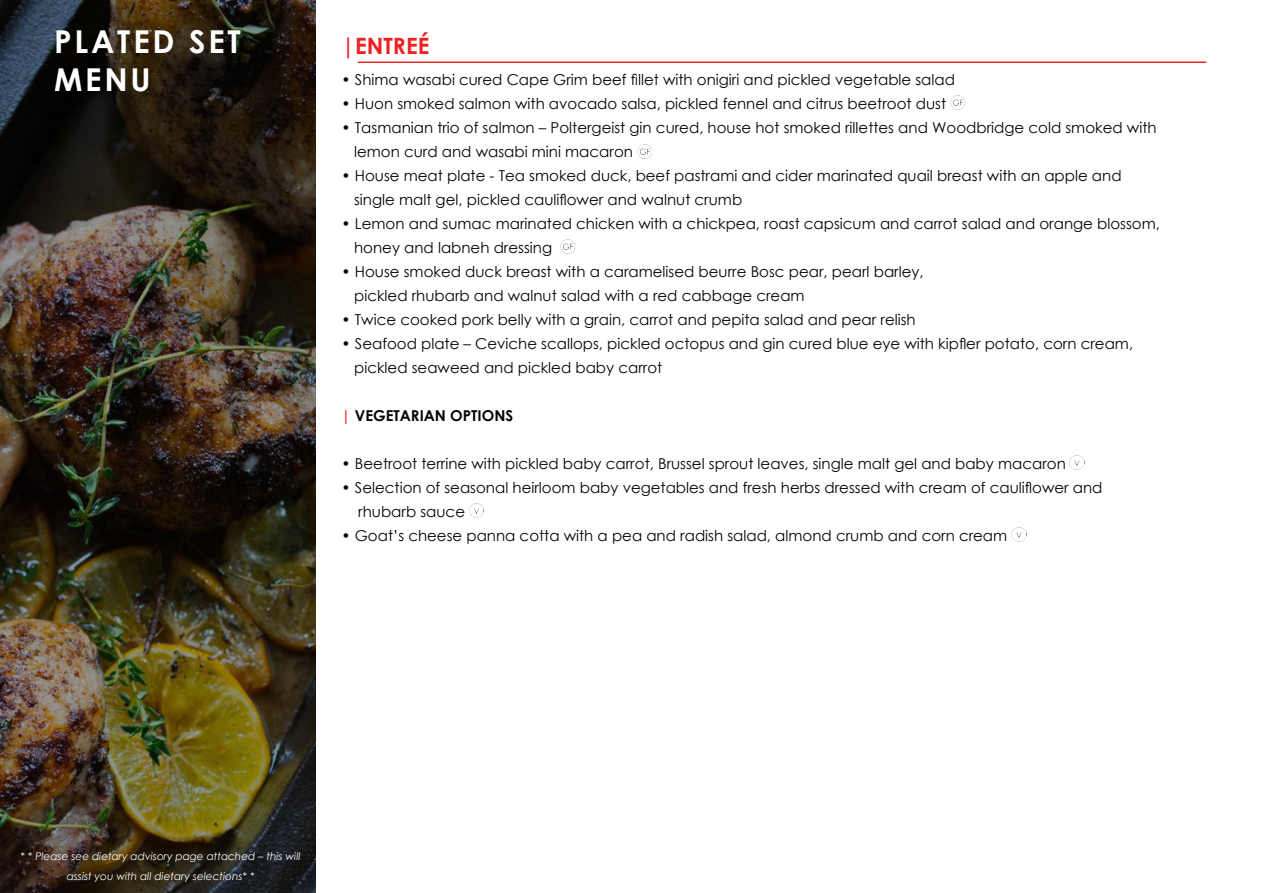
<style>
.page{position:relative;width:1263px;height:893px;background:#fff}
.page>*{position:absolute;margin:0;border:0;box-sizing:border-box;transform-origin:0 0}
.t1{font:700 31.5px/37.8px "Century Gothic";letter-spacing:.09em;color:#fff}
.t2{font:700 22.5px "Century Gothic";color:#ee2123}
.t3{font:15px "Century Gothic";color:#040503}
.t4{font:700 15px "Century Gothic";color:#040503}
.t5{font:italic 10.5px/19.5px "Century Gothic";color:#fff;text-align:center}
.s1{color:#ee2123}
</style>
<div class="page">
<img style="left:950px;top:95px;width:16px;height:14px">
<img style="left:637px;top:145px;width:16px;height:14px">
<img style="left:560px;top:239px;width:16px;height:14px">
<img style="left:1070px;top:455px;width:14px;height:14px">
<img style="left:469px;top:503px;width:15px;height:14px">
<img style="left:1011px;top:527px;width:15px;height:14px">
<img style="left:0;top:0;width:316px;height:893px">
<hr style="left:358px;top:62px;width:848px;height:1px;background:#ee2123">
<p class="t1" style="left:54px;top:21px;width:188px">PLATED SET<br>MENU</p>
<p class="t2" style="left:342px;top:28px;width:89px">|ENTREÉ</p>
<p class="t3" style="left:342px;top:69px;width:615px">• Shima wasabi cured Cape Grim beef fillet with onigiri and pickled vegetable salad</p>
<p class="t3" style="left:342px;top:93px;width:606px">• Huon smoked salmon with avocado salsa, pickled fennel and citrus beetroot dust</p>
<p class="t3" style="left:342px;top:117px;width:816px">• Tasmanian trio of salmon – Poltergeist gin cured, house hot smoked rillettes and Woodbridge cold smoked with</p>
<p class="t3" style="left:354px;top:141px;width:280px">lemon curd and wasabi mini macaron</p>
<p class="t3" style="left:342px;top:165px;width:781px">• House meat plate - Tea smoked duck, beef pastrami and cider marinated quail breast with an apple and</p>
<p class="t3" style="left:354px;top:189px;width:390px">single malt gel, pickled cauliflower and walnut crumb</p>
<p class="t3" style="left:342px;top:213px;width:820px">• Lemon and sumac marinated chicken with a chickpea, roast capsicum and carrot salad and orange blossom,</p>
<p class="t3" style="left:354px;top:237px;width:200px">honey and labneh dressing</p>
<p class="t3" style="left:342px;top:261px;width:583px">• House smoked duck breast with a caramelised beurre Bosc pear, pearl barley,</p>
<p class="t3" style="left:354px;top:285px;width:452px">pickled rhubarb and walnut salad with a red cabbage cream</p>
<p class="t3" style="left:342px;top:309px;width:576px">• Twice cooked pork belly with a grain, carrot and pepita salad and pear relish</p>
<p class="t3" style="left:342px;top:333px;width:793px">• Seafood plate – Ceviche scallops, pickled octopus and gin cured blue eye with kipfler potato, corn cream,</p>
<p class="t3" style="left:354px;top:357px;width:310px">pickled seaweed and pickled baby carrot</p>
<p class="t4" style="left:342px;top:404px;width:173px"><span class="s1">|</span> VEGETARIAN OPTIONS</p>
<p class="t3" style="left:342px;top:453px;width:726px">• Beetroot terrine with pickled baby carrot, Brussel sprout leaves, single malt gel and baby macaron</p>
<p class="t3" style="left:342px;top:477px;width:762px">• Selection of seasonal heirloom baby vegetables and fresh herbs dressed with cream of cauliflower and</p>
<p class="t3" style="left:358px;top:501px;width:108px">rhubarb sauce</p>
<p class="t3" style="left:342px;top:525px;width:667px">• Goat’s cheese panna cotta with a pea and radish salad, almond crumb and corn cream</p>
<p class="t5" style="left:21px;top:847px;width:281px">* * Please see dietary advisory page attached – this will assist you with all dietary selections* *</p>
</div>
